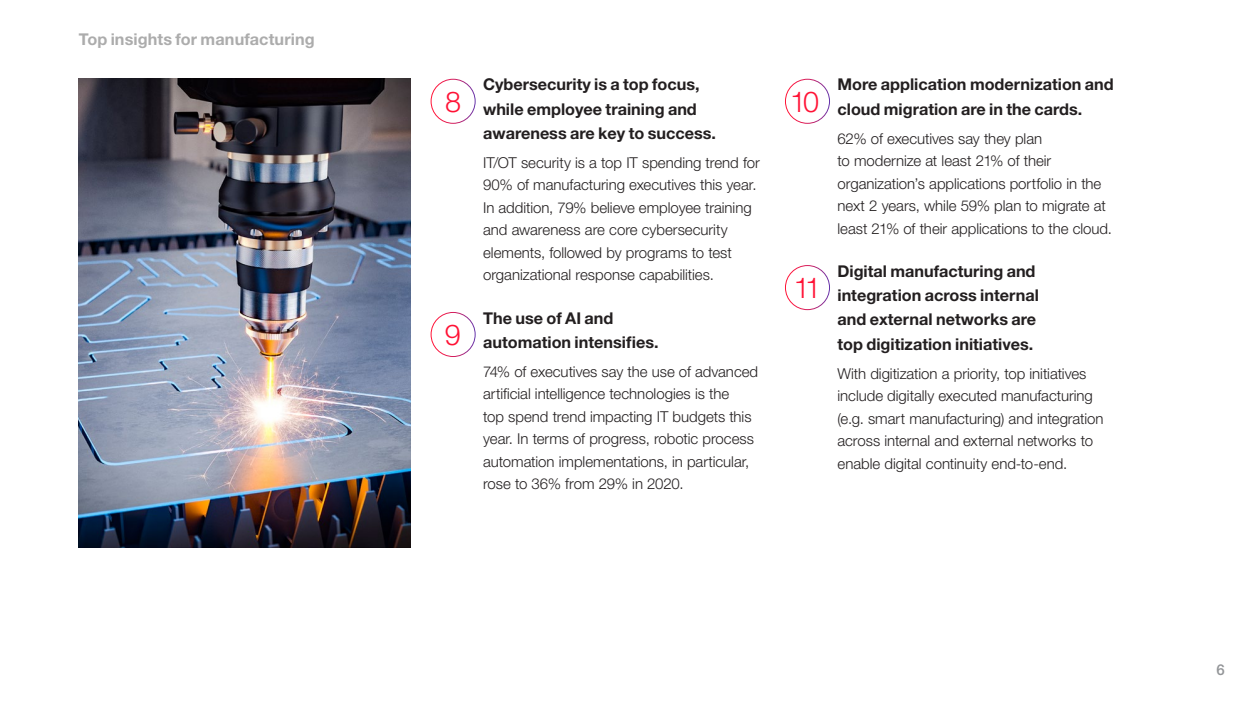
<style>
.page{position:relative;width:1260px;height:709px;background:#fff}
.page>*{position:absolute;margin:0;border:0;box-sizing:border-box;transform-origin:0 0}
.BIG_NUBMER_1-5{font:300 28.75px "Helvetica Neue LT Pro";color:#ff1235}
.h4_Indent{font:700 16.25px/24.4px "Helvetica Neue LT Pro";color:#231f20}
.H4{font:700 16.25px "Helvetica Neue LT Pro";letter-spacing:.005em;color:#acacac}
.Text_indent{font:300 15px/22.5px "Helvetica Neue LT Pro";color:#231f20}
.t1{font:500 15px "Helvetica Neue LT Pro";color:#939598}
</style>
<div class="page">
<div style="left:431px;top:79px;width:45px;height:45px;border:1px solid #fff;border-radius:50%"></div>
<div style="left:431px;top:312px;width:45px;height:45px;border:1px solid #fff;border-radius:50%"></div>
<div style="left:785px;top:79px;width:45px;height:45px;border:1px solid #fff;border-radius:50%"></div>
<div style="left:785px;top:265px;width:45px;height:45px;border:1px solid #fff;border-radius:50%"></div>
<img style="left:79px;top:79px;width:332px;height:468px">
<h6 class="H4" style="left:79px;top:29px;width:238px">Top insights for manufacturing</h6>
<p class="BIG_NUBMER_1-5" style="left:445px;top:84px;width:17px">8</p>
<p class="BIG_NUBMER_1-5" style="left:445px;top:317px;width:17px">9</p>
<p class="h4_Indent" style="left:483px;top:72px;width:234px">Cybersecurity is a top focus, while employee training and awareness are key to success.</p>
<p class="Text_indent" style="left:483px;top:151px;width:278px">IT/OT security is a top IT spending trend for 90% of manufacturing executives this year.<br>In addition, 79% believe employee training and awareness are core cybersecurity elements, followed by programs to test organizational response capabilities.</p>
<p class="h4_Indent" style="left:483px;top:305px;width:177px">The use of AI and automation intensifies.</p>
<p class="Text_indent" style="left:483px;top:360px;width:277px">74% of executives say the use of advanced artificial intelligence technologies is the<br>top spend trend impacting IT budgets this year. In terms of progress, robotic process automation implementations, in particular, rose to 36% from 29% in 2020.</p>
<p class="BIG_NUBMER_1-5" style="left:790px;top:84px;width:31px">10</p>
<p class="BIG_NUBMER_1-5" style="left:794px;top:270px;width:29px">11</p>
<p class="h4_Indent" style="left:838px;top:72px;width:278px">More application modernization and cloud migration are in the cards.</p>
<p class="Text_indent" style="left:838px;top:127px;width:276px">62% of executives say they plan<br>to modernize at least 21% of their organization’s applications portfolio in the next 2 years, while 59% plan to migrate at least 21% of their applications to the cloud.</p>
<p class="h4_Indent" style="left:838px;top:258px;width:203px">Digital manufacturing and integration across internal and external networks are top digitization initiatives.</p>
<p class="Text_indent" style="left:838px;top:362px;width:268px">With digitization a priority, top initiatives include digitally executed manufacturing (e.g. smart manufacturing) and integration across internal and external networks to enable digital continuity end-to-end.</p>
<p class="t1" style="left:1216px;top:660px;width:10px">6</p>
</div>
